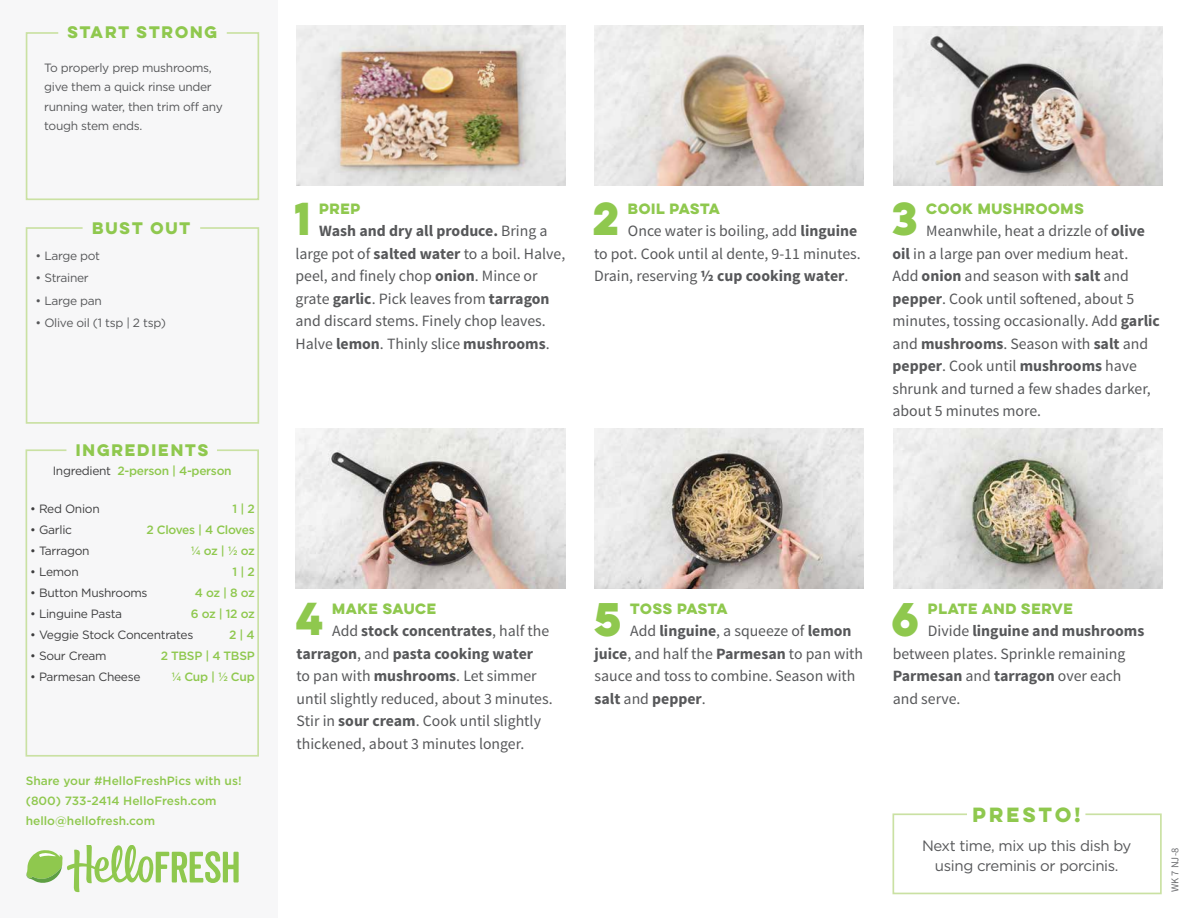
<style>
.page{position:relative;width:1188px;height:918px;background:#fff}
.page>*{position:absolute;margin:0;border:0;box-sizing:border-box;transform-origin:0 0}
.t1{font:700 42.3px "Lulo Clean One";color:#8fc84e}
.t2{font:700 41.4px "Lulo Clean One";color:#8fc84e}
.t3{font:700 18.45px "Lulo Clean One";letter-spacing:-.05em;color:#8fc84e}
.t4{font:15.75px/22.5px "Source Sans Pro";color:#57585a}
.t5{font:15px/20.1px "Gotham";letter-spacing:-.025em;color:#57585a;text-align:center}
.t6{font:700 15px "Lulo Clean One";letter-spacing:-.1em;color:#8fc84e}
.t7{font:700 13.35px "Lulo Clean One";letter-spacing:-.18em;color:#8fc84e}
.t8{font:500 12px/21px "Gotham";letter-spacing:-.01em;color:#8fc84e;text-align:right}
.t9{font:12px/19.5px "Gotham";letter-spacing:-.025em;color:#57585a}
.t10{font:12px "Gotham";letter-spacing:-.025em;color:#3e3e3f}
.t11{font:10.5px "Source Sans Pro";color:#6c6d70}
.s1{font-weight:400;color:#3e3e3f}
.s2{font-weight:700}
</style>
<div class="page">
<div style="left:0;top:0;width:278px;height:918px;background:#f7f7f8"></div>
<img style="left:296px;top:26px;width:270px;height:159px">
<img style="left:595px;top:26px;width:269px;height:159px">
<img style="left:594px;top:429px;width:269px;height:159px">
<img style="left:295px;top:429px;width:270px;height:159px">
<img style="left:893px;top:26px;width:269px;height:159px">
<img style="left:893px;top:429px;width:269px;height:159px">
<svg style="left:25px;top:227px;width:235px;height:197px"></svg>
<svg style="left:25px;top:449px;width:234px;height:308px"></svg>
<svg style="left:25px;top:32px;width:235px;height:169px"></svg>
<svg style="left:26px;top:846px;width:213px;height:46px"></svg>
<svg style="left:892px;top:813px;width:270px;height:82px"></svg>
<p class="t6" style="left:67px;top:21px;width:155px">START STRONG</p>
<p class="t9" style="left:44px;top:58px;width:180px">To properly prep mushrooms, give them a quick rinse under running water, then trim off any tough stem ends.</p>
<p class="t6" style="left:92px;top:217px;width:103px">BUST OUT</p>
<p class="t9" style="left:36px;top:245px;width:66px">• Large pot</p>
<p class="t9" style="left:36px;top:268px;width:55px">• Strainer</p>
<p class="t9" style="left:36px;top:290px;width:68px">• Large pan</p>
<p class="t9" style="left:36px;top:313px;width:132px">• Olive oil (1 tsp | 2 tsp)</p>
<p class="t6" style="left:76px;top:438px;width:137px">INGREDIENTS</p>
<p class="t8" style="left:53px;top:460px;width:180px"><span class="s1">Ingredient</span> 2-person | 4-person</p>
<p class="t8" style="left:147px;top:498px;width:110px">1 | 2<br>2 Cloves | 4 Cloves ¼ oz | ½ oz<br>1 | 2<br>4 oz | 8 oz<br>6 oz | 12 oz<br>2 | 4<br>2 TBSP | 4 TBSP<br>¼ Cup | ½ Cup</p>
<p class="t10" style="left:30px;top:501px;width:71px">• Red Onion</p>
<p class="t10" style="left:30px;top:522px;width:43px">• Garlic</p>
<p class="t10" style="left:30px;top:543px;width:61px">• Tarragon</p>
<p class="t10" style="left:30px;top:564px;width:50px">• Lemon</p>
<p class="t10" style="left:30px;top:585px;width:119px">• Button Mushrooms</p>
<p class="t10" style="left:30px;top:606px;width:93px">• Linguine Pasta</p>
<p class="t10" style="left:30px;top:627px;width:165px">• Veggie Stock Concentrates</p>
<p class="t10" style="left:30px;top:648px;width:78px">• Sour Cream</p>
<p class="t10" style="left:30px;top:669px;width:112px">• Parmesan Cheese</p>
<p class="t8" style="left:26px;top:771px;width:217px;line-height:20.1px;text-align:left">Share your #HelloFreshPics with us! (800) 733-2414 HelloFresh.com hello@hellofresh.com</p>
<h2 class="t2" style="left:294px;top:187px;width:27px">1</h2>
<p class="t7" style="left:319px;top:198px;width:46px">PREP</p>
<p class="t4" style="left:296px;top:220px;width:271px;text-indent:24px"><span class="s2">Wash and dry all produce.</span> Bring a large pot of <span class="s2">salted water</span> to a boil. Halve, peel, and finely chop <span class="s2">onion</span>. Mince or grate <span class="s2">garlic</span>. Pick leaves from <span class="s2">tarragon </span>and discard stems. Finely chop leaves.<br>Halve <span class="s2">lemon</span>. Thinly slice <span class="s2">mushrooms</span>.</p>
<h2 class="t2" style="left:593px;top:187px;width:38px">2</h2>
<p class="t7" style="left:628px;top:198px;width:97px">BOIL PASTA</p>
<p class="t4" style="left:594px;top:220px;width:268px;text-indent:34px">Once water is boiling, add <span class="s2">linguine </span>to pot. Cook until al dente, 9-11 minutes.<br>Drain, reserving <span class="s2">½ cup cooking water</span>.</p>
<h2 class="t2" style="left:892px;top:187px;width:37px">3</h2>
<p class="t7" style="left:926px;top:198px;width:162px">COOK MUSHROOMS</p>
<p class="t4" style="left:892px;top:220px;width:269px;text-indent:34px">Meanwhile, heat a drizzle of <span class="s2">olive oil</span> in a large pan over medium heat.<br>Add <span class="s2">onion</span> and season with <span class="s2">salt</span> and <span class="s2">pepper</span>. Cook until softened, about 5 minutes, tossing occasionally. Add <span class="s2">garlic </span>and <span class="s2">mushrooms</span>. Season with <span class="s2">salt</span> and <span class="s2">pepper</span>. Cook until <span class="s2">mushrooms</span> have shrunk and turned a few shades darker, about 5 minutes more.</p>
<h2 class="t2" style="left:296px;top:587px;width:39px">4</h2>
<p class="t7" style="left:332px;top:598px;width:109px">MAKE SAUCE</p>
<p class="t4" style="left:296px;top:620px;width:258px;text-indent:36px">Add <span class="s2">stock concentrates</span>, half the <span class="s2">tarragon</span>, and <span class="s2">pasta cooking water<br></span>to pan with <span class="s2">mushrooms</span>. Let simmer until slightly reduced, about 3 minutes.<br>Stir in <span class="s2">sour cream</span>. Cook until slightly thickened, about 3 minutes longer.</p>
<h1 class="t1" style="left:594px;top:587px;width:39px">5</h1>
<p class="t7" style="left:630px;top:598px;width:102px">TOSS PASTA</p>
<p class="t4" style="left:595px;top:620px;width:270px;text-indent:36px">Add <span class="s2">linguine</span>, a squeeze of <span class="s2">lemon juice</span>, and half the <span class="s2">Parmesan</span> to pan with sauce and toss to combine. Season with <span class="s2">salt</span> and <span class="s2">pepper</span>.</p>
<h1 class="t1" style="left:892px;top:587px;width:39px">6</h1>
<p class="t7" style="left:928px;top:598px;width:149px">PLATE AND SERVE</p>
<p class="t4" style="left:893px;top:620px;width:253px;text-indent:35px">Divide <span class="s2">linguine and mushrooms </span>between plates. Sprinkle remaining<br><span class="s2">Parmesan</span> and <span class="s2">tarragon</span> over each and serve.</p>
<p class="t3" style="left:972px;top:801px;width:114px">PRESTO!</p>
<p class="t5" style="left:922px;top:835px;width:211px">Next time, mix up this dish by using creminis or porcinis.</p>
<p class="t11" style="left:1169px;top:892px;width:47px;rotate:-90deg">WK 7 NJ-8</p>
</div>
